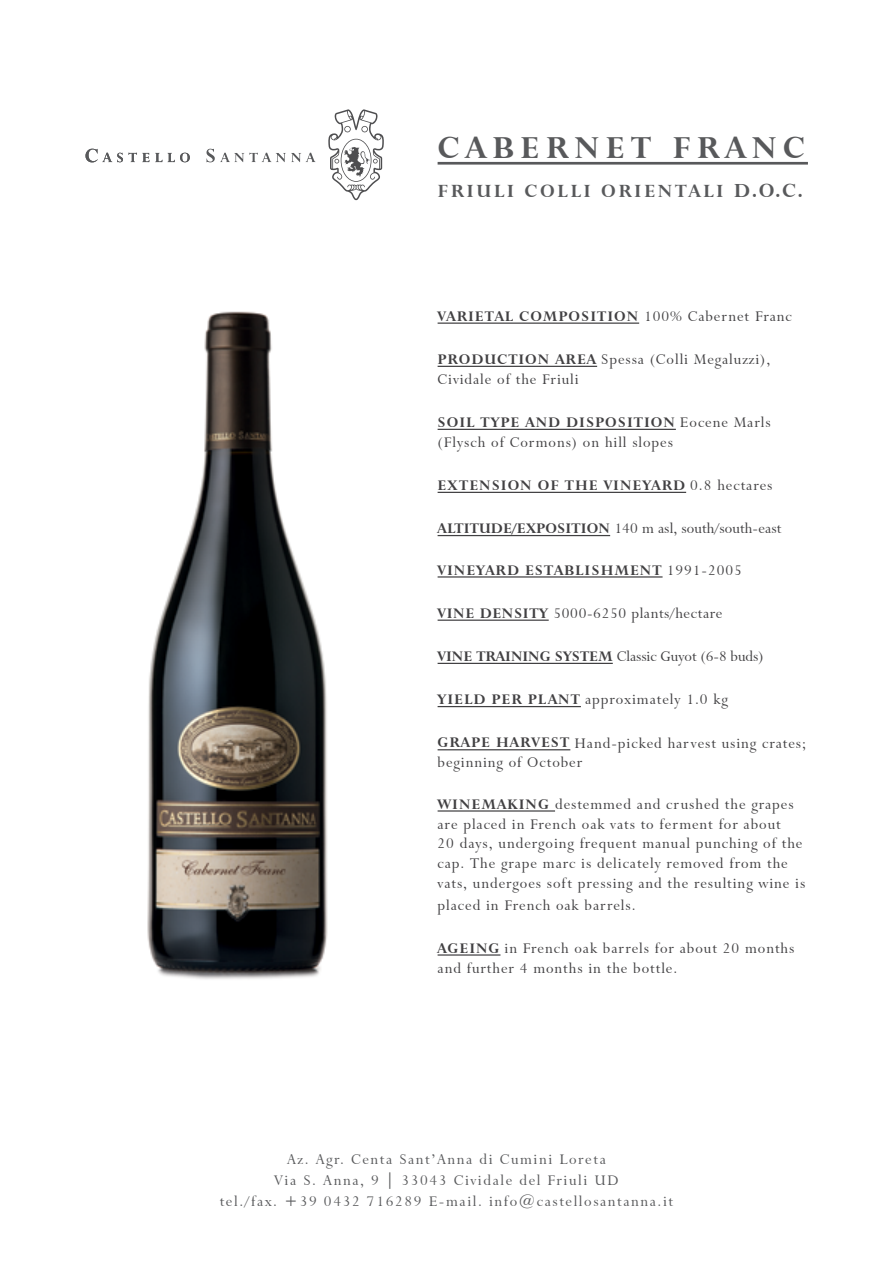
<style>
.page{position:relative;width:893px;height:1263px;background:#fff}
.page>*{position:absolute;margin:0;border:0;box-sizing:border-box;transform-origin:0 0}
.t1{font:700 36px "Lapidary 333 BT";letter-spacing:.17em;color:#58595b}
.t2{font:700 21px "Lapidary 333 BT";letter-spacing:.12em;color:#58595b}
.t3{font:16.5px/19.8px "Lapidary 333 BT";letter-spacing:.06em;color:#414042}
.t4{font:16.5px/21px "Lapidary 333 BT";letter-spacing:.1em;color:#58595b;text-align:center}
.t5{font:700 16.5px "Lapidary 333 BT";letter-spacing:.06em;color:#414042}
.t6{font:16.5px "Lapidary 333 BT";letter-spacing:.01em;color:#414042}
.t7{font:16.5px "Lapidary 333 BT";color:#414042}
.t8{font:16.5px "Lapidary 333 BT";letter-spacing:.04em;color:#414042}
.s1{font-size:22.5px}
.s2{font-weight:400}
.s3{font-weight:700}
</style>
<div class="page">
<svg style="left:85px;top:149px;width:231px;height:13px"></svg>
<svg style="left:328px;top:109px;width:56px;height:91px"></svg>
<hr style="left:438px;top:322px;width:201px;height:2px;background:#414042">
<hr style="left:438px;top:366px;width:159px;height:1px;background:#414042">
<hr style="left:438px;top:429px;width:238px;height:1px;background:#414042">
<hr style="left:438px;top:492px;width:248px;height:1px;background:#414042">
<hr style="left:438px;top:535px;width:172px;height:1px;background:#414042">
<hr style="left:438px;top:576px;width:225px;height:2px;background:#414042">
<hr style="left:438px;top:619px;width:111px;height:2px;background:#414042">
<hr style="left:438px;top:663px;width:175px;height:1px;background:#414042">
<hr style="left:438px;top:706px;width:143px;height:1px;background:#414042">
<hr style="left:438px;top:749px;width:132px;height:1px;background:#414042">
<hr style="left:438px;top:810px;width:117px;height:2px;background:#414042">
<hr style="left:438px;top:954px;width:62px;height:2px;background:#414042">
<hr style="left:438px;top:162px;width:370px;height:3px;background:#58595b">
<img style="left:147px;top:311px;width:181px;height:668px">
<h1 class="t1" style="left:438px;top:127px;width:369px">CABERNET FRANC</h1>
<p class="t2" style="left:438px;top:179px;width:367px">FRIULI COLLI ORIENTALI <span class="s1">D.O.C.</span></p>
<p class="t5" style="left:438px;top:306px;width:356px">VARIETAL COMPOSITION <span class="s2">100% Cabernet Franc</span></p>
<p class="t3" style="left:438px;top:349px;width:334px"><span class="s3">PRODUCTION AREA</span> Spessa (Colli Megaluzzi),<br>Cividale of the Friuli</p>
<p class="t3" style="left:438px;top:412px;width:334px"><span class="s3">SOIL TYPE AND DISPOSITION</span> Eocene Marls (Flysch of Cormons) on hill slopes</p>
<p class="t5" style="left:438px;top:476px;width:336px">EXTENSION OF THE VINEYARD <span class="s2">0.8 hectares</span></p>
<p class="t6" style="left:438px;top:519px;width:345px"><span class="s3">ALTITUDE/EXPOSITION</span> 140 m asl, south/south-east</p>
<p class="t5" style="left:438px;top:560px;width:306px">VINEYARD ESTABLISHMENT <span class="s2">1991-2005</span></p>
<p class="t8" style="left:438px;top:604px;width:286px"><span class="s3">VINE DENSITY</span> 5000-6250 plants/hectare</p>
<p class="t7" style="left:438px;top:647px;width:327px"><span class="s3">VINE TRAINING SYSTEM</span> Classic Guyot (6-8 buds)</p>
<p class="t3" style="left:438px;top:690px;width:292px"><span class="s3">YIELD PER PLANT</span> approximately 1.0 kg</p>
<p class="t3" style="left:438px;top:733px;width:370px"><span class="s3">GRAPE HARVEST</span> Hand-picked harvest using crates; beginning of October</p>
<p class="t3" style="left:438px;top:794px;width:369px"><span class="s3">WINEMAKING</span> destemmed and crushed the grapes are placed in French oak vats to ferment for about<br>20 days, undergoing frequent manual punching of the cap. The grape marc is delicately removed from the vats, undergoes soft pressing and the resulting wine is</p>
<p class="t3" style="left:438px;top:895px;width:199px">placed in French oak barrels.</p>
<p class="t3" style="left:438px;top:938px;width:358px"><span class="s3">AGEING</span> in French oak barrels for about 20 months and further 4 months in the bottle.</p>
<p class="t4" style="left:220px;top:1149px;width:455px">Az. Agr. Centa Sant’Anna di Cumini Loreta<br>Via S. Anna, 9 | 33043 Cividale del Friuli UD<br>tel./fax. +39 0432 716289 E-mail. info@castellosantanna.it</p>
</div>
